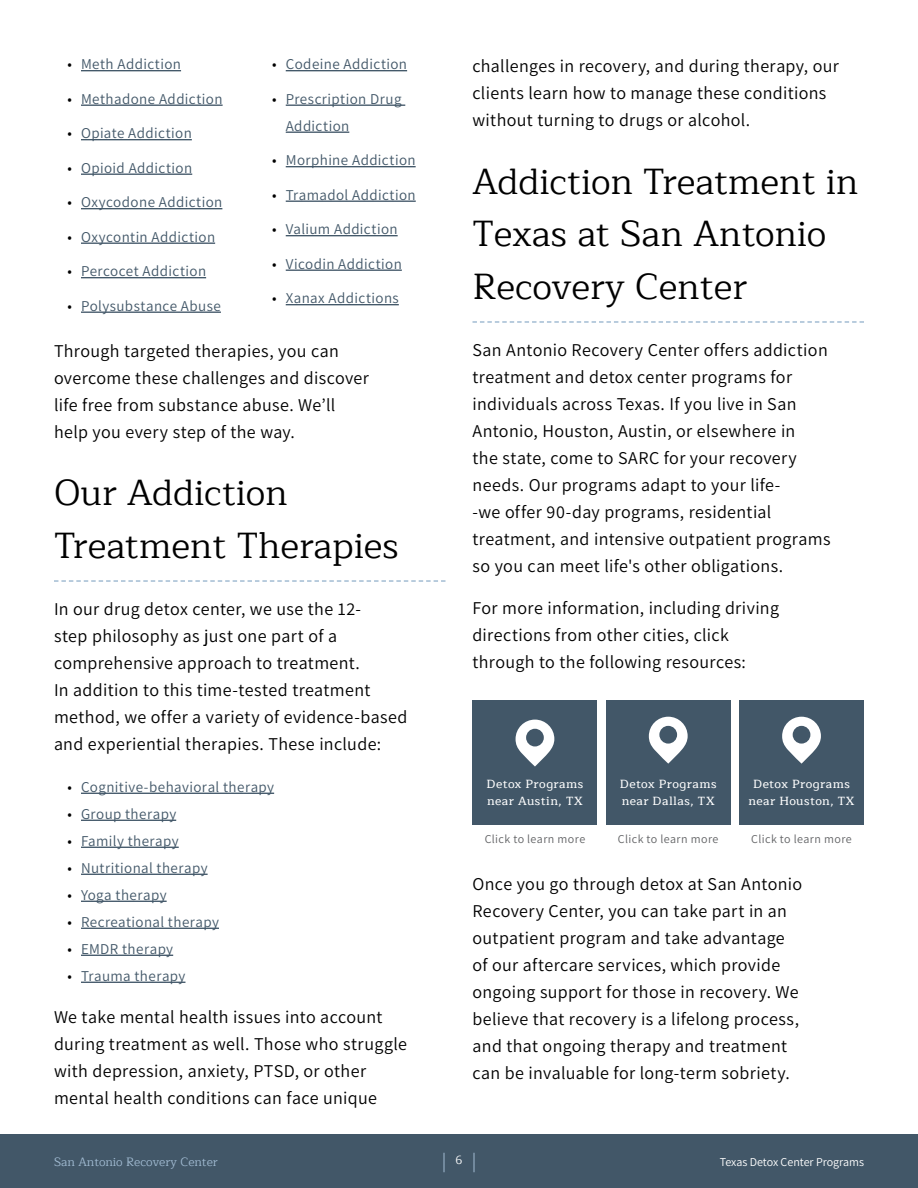
<style>
.page{position:relative;width:918px;height:1188px;background:#fff}
.page>*{position:absolute;margin:0;border:0;box-sizing:border-box;transform-origin:0 0}
.t1{font:36px/52.5px "Maitree";color:#000}
.t2{font:200 18px/27px "Assistant";letter-spacing:.02em;color:#000}
.t3{font:200 15px/27px "Assistant";letter-spacing:.025em;color:#425768}
.t4{font:500 12px/16.5px "Maitree";letter-spacing:.04em;color:#fff}
.t5{font:200 12px "Assistant";letter-spacing:.035em;color:#636466}
.t6{font:12px "Maitree";color:#a2bcd3}
.t7{font:200 12px "Assistant";color:#fff}
.t8{font:12px "Maitree";color:#fff}
.s1{color:#000}
</style>
<div class="page">
<div style="left:0;top:1134px;width:918px;height:54px;background:#425768"></div>
<svg style="left:444px;top:1153px;width:1px;height:19px"></svg>
<svg style="left:474px;top:1153px;width:1px;height:19px"></svg>
<hr style="left:81px;top:70px;width:100px;height:1px;background:#425768">
<hr style="left:81px;top:105px;width:142px;height:1px;background:#425768">
<hr style="left:81px;top:139px;width:111px;height:1px;background:#425768">
<hr style="left:81px;top:174px;width:111px;height:1px;background:#425768">
<hr style="left:81px;top:208px;width:141px;height:1px;background:#425768">
<hr style="left:81px;top:243px;width:134px;height:1px;background:#425768">
<hr style="left:81px;top:277px;width:125px;height:1px;background:#425768">
<hr style="left:81px;top:312px;width:140px;height:1px;background:#425768">
<hr style="left:286px;top:70px;width:121px;height:1px;background:#425768">
<hr style="left:286px;top:105px;width:119px;height:1px;background:#425768">
<hr style="left:286px;top:132px;width:63px;height:1px;background:#425768">
<hr style="left:286px;top:166px;width:130px;height:1px;background:#425768">
<hr style="left:286px;top:201px;width:130px;height:1px;background:#425768">
<hr style="left:286px;top:235px;width:112px;height:1px;background:#425768">
<hr style="left:286px;top:270px;width:116px;height:1px;background:#425768">
<hr style="left:286px;top:304px;width:113px;height:1px;background:#425768">
<svg style="left:54px;top:580px;width:392px;height:2px"></svg>
<hr style="left:81px;top:793px;width:193px;height:1px;background:#425768">
<hr style="left:81px;top:820px;width:95px;height:1px;background:#425768">
<hr style="left:81px;top:847px;width:98px;height:1px;background:#425768">
<hr style="left:81px;top:874px;width:127px;height:1px;background:#425768">
<hr style="left:81px;top:901px;width:86px;height:1px;background:#425768">
<hr style="left:81px;top:928px;width:138px;height:1px;background:#425768">
<hr style="left:81px;top:955px;width:92px;height:1px;background:#425768">
<hr style="left:81px;top:982px;width:104px;height:1px;background:#425768">
<svg style="left:472px;top:321px;width:392px;height:2px"></svg>
<div style="left:472px;top:700px;width:125px;height:125px;background:#425768"></div>
<svg style="left:516px;top:720px;width:38px;height:47px"></svg>
<div style="left:606px;top:700px;width:125px;height:125px;background:#425768"></div>
<svg style="left:649px;top:717px;width:39px;height:47px"></svg>
<div style="left:739px;top:700px;width:125px;height:125px;background:#425768"></div>
<svg style="left:782px;top:717px;width:39px;height:47px"></svg>
<p class="t3" style="left:68px;top:50px;width:115px"><span class="s1">•</span> Meth Addiction</p>
<p class="t3" style="left:68px;top:84px;width:157px"><span class="s1">•</span> Methadone Addiction</p>
<p class="t3" style="left:68px;top:119px;width:126px"><span class="s1">•</span> Opiate Addiction</p>
<p class="t3" style="left:68px;top:153px;width:126px"><span class="s1">•</span> Opioid Addiction</p>
<p class="t3" style="left:68px;top:188px;width:156px"><span class="s1">•</span> Oxycodone Addiction</p>
<p class="t3" style="left:68px;top:222px;width:149px"><span class="s1">•</span> Oxycontin Addiction</p>
<p class="t3" style="left:68px;top:257px;width:140px"><span class="s1">•</span> Percocet Addiction</p>
<p class="t3" style="left:68px;top:291px;width:155px"><span class="s1">•</span> Polysubstance Abuse</p>
<p class="t3" style="left:272px;top:50px;width:136px"><span class="s1">•</span> Codeine Addiction</p>
<p class="t3" style="left:286px;top:84px;width:117px;text-indent:-14px"><span class="s1">•</span> Prescription Drug<br>Addiction</p>
<p class="t3" style="left:272px;top:146px;width:145px"><span class="s1">•</span> Morphine Addiction</p>
<p class="t3" style="left:272px;top:180px;width:145px"><span class="s1">•</span> Tramadol Addiction</p>
<p class="t3" style="left:272px;top:215px;width:127px"><span class="s1">•</span> Valium Addiction</p>
<p class="t3" style="left:272px;top:249px;width:131px"><span class="s1">•</span> Vicodin Addiction</p>
<p class="t3" style="left:272px;top:284px;width:128px"><span class="s1">•</span> Xanax Addictions</p>
<p class="t2" style="left:54px;top:336px;width:316px">Through targeted therapies, you can overcome these challenges and discover life free from substance abuse. We’ll help you every step of the way.</p>
<h1 class="t1" style="left:54px;top:467px;width:346px">Our Addiction<br>Treatment Therapies</h1>
<p class="t2" style="left:54px;top:594px;width:355px">In our drug detox center, we use the 12-<br>step philosophy as just one part of a comprehensive approach to treatment.<br>In addition to this time-tested treatment method, we offer a variety of evidence-based and experiential therapies. These include:</p>
<p class="t3" style="left:68px;top:772px;width:208px"><span class="s1">•</span> Cognitive-behavioral therapy</p>
<p class="t3" style="left:68px;top:799px;width:110px"><span class="s1">•</span> Group therapy</p>
<p class="t3" style="left:68px;top:826px;width:113px"><span class="s1">•</span> Family therapy</p>
<p class="t3" style="left:68px;top:853px;width:142px"><span class="s1">•</span> Nutritional therapy</p>
<p class="t3" style="left:68px;top:880px;width:101px"><span class="s1">•</span> Yoga therapy</p>
<p class="t3" style="left:68px;top:907px;width:153px"><span class="s1">•</span> Recreational therapy</p>
<p class="t3" style="left:68px;top:934px;width:107px"><span class="s1">•</span> EMDR therapy</p>
<p class="t3" style="left:68px;top:961px;width:119px"><span class="s1">•</span> Trauma therapy</p>
<p class="t2" style="left:54px;top:1002px;width:355px">We take mental health issues into account during treatment as well. Those who struggle with depression, anxiety, PTSD, or other mental health conditions can face unique</p>
<p class="t2" style="left:472px;top:52px;width:368px">challenges in recovery, and during therapy, our clients learn how to manage these conditions without turning to drugs or alcohol.</p>
<h1 class="t1" style="left:472px;top:156px;width:387px">Addiction Treatment in<br>Texas at San Antonio<br>Recovery Center</h1>
<p class="t2" style="left:472px;top:335px;width:360px">San Antonio Recovery Center offers addiction treatment and detox center programs for individuals across Texas. If you live in San Antonio, Houston, Austin, or elsewhere in<br>the state, come to SARC for your recovery needs. Our programs adapt to your life-<br>-we offer 90-day programs, residential treatment, and intensive outpatient programs so you can meet life's other obligations.</p>
<p class="t2" style="left:472px;top:593px;width:308px">For more information, including driving directions from other cities, click through to the following resources:</p>
<p class="t4" style="left:487px;top:776px;width:98px">Detox Programs near Austin, TX</p>
<p class="t5" style="left:485px;top:831px;width:102px">Click to learn more</p>
<p class="t4" style="left:620px;top:776px;width:98px">Detox Programs near Dallas, TX</p>
<p class="t5" style="left:618px;top:831px;width:102px">Click to learn more</p>
<p class="t4" style="left:749px;top:776px;width:107px;text-align:center">Detox Programs near Houston, TX</p>
<p class="t5" style="left:751px;top:831px;width:102px">Click to learn more</p>
<p class="t2" style="left:472px;top:869px;width:331px">Once you go through detox at San Antonio Recovery Center, you can take part in an outpatient program and take advantage of our aftercare services, which provide ongoing support for those in recovery. We believe that recovery is a lifelong process, and that ongoing therapy and treatment can be invaluable for long-term sobriety.</p>
<p class="t6" style="left:54px;top:1152px;width:165px">San Antonio Recovery Center</p>
<p class="t8" style="left:455px;top:1151px;width:9px">6</p>
<p class="t7" style="left:720px;top:1154px;width:146px">Texas Detox Center Programs</p>
</div>
